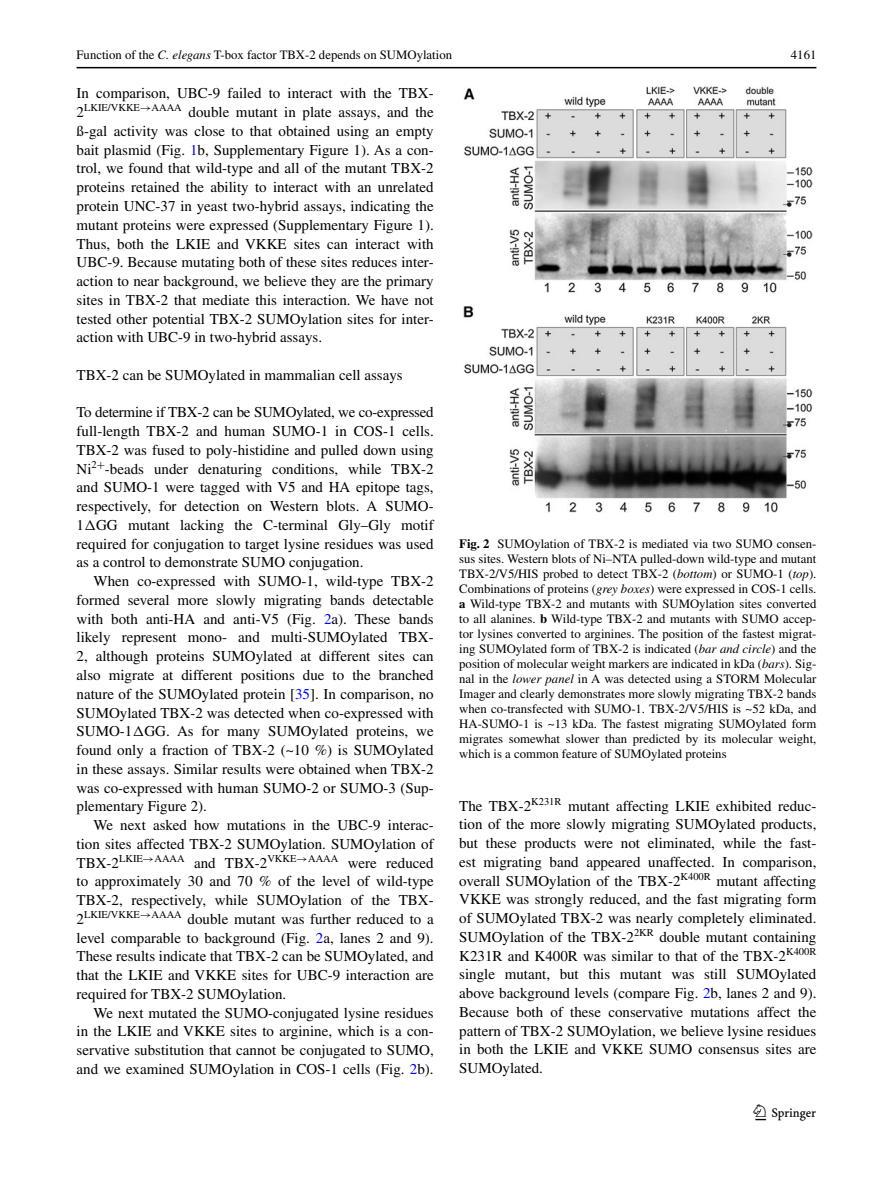
<style>
.page{position:relative;width:893px;height:1187px;background:#fff}
.page>*{position:absolute;margin:0;border:0;box-sizing:border-box;transform-origin:0 0}
.t1{font:22.5px "Springnew";color:#000}
.t2{font:15px/18.8px "Times";color:#000;text-align:justify}
.t3{font:12.75px/15px "Times";color:#000;text-align:justify}
.t4{font:10.5px "Times";color:#000}
.s1{font-style:italic}
.s2{font-size:15px}
.s3{font-family:"MTSY"}
.s4{color:#00f}
.s5{font-family:"MTGU"}
.s6{font-weight:700}
</style>
<div class="page">
<hr style="left:77px;top:67px;width:739px;height:1px;background:#000">
<img style="left:464px;top:87px;width:348px;height:425px">
<p class="t3" style="left:77px;top:48px;width:377px">Function of the <span class="s1">C. elegans</span> T-box factor TBX-2 depends on SUMOylation</p>
<p class="t3" style="left:791px;top:48px;width:27px">4161</p>
<p class="t2" style="left:77px;top:84px;width:359px">In comparison, UBC-9 failed to interact with the TBX-</p>
<p class="t4" style="left:77px;top:102px;width:84px"><span class="s2">2</span>LKIE/VKKE<span class="s3">→</span>AAAA</p>
<p class="t2" style="left:77px;top:103px;width:359px;text-indent:112px">double mutant in plate assays, and the ß-gal activity was close to that obtained using an empty bait plasmid (Fig. <span class="s4">1</span>b, Supplementary Figure 1). As a con&shy;trol, we found that wild-type and all of the mutant TBX-2 proteins retained the ability to interact with an unrelated protein UNC-37 in yeast two-hybrid assays, indicating the mutant proteins were expressed (Supplementary Figure 1).<br>Thus, both the LKIE and VKKE sites can interact with UBC-9. Because mutating both of these sites reduces inter&shy;action to near background, we believe they are the primary sites in TBX-2 that mediate this interaction. We have not tested other potential TBX-2 SUMOylation sites for inter&shy;action with UBC-9 in two-hybrid assays.</p>
<p class="t2" style="left:77px;top:365px;width:328px">TBX-2 can be SUMOylated in mammalian cell assays</p>
<p class="t2" style="left:77px;top:403px;width:359px">To determine if TBX-2 can be SUMOylated, we co-expressed full-length TBX-2 and human SUMO-1 in COS-1 cells.<br>TBX-2 was fused to poly-histidine and pulled down using Ni<sup>2</sup><sup>+</sup>-beads under denaturing conditions, while TBX-2 and SUMO-1 were tagged with V5 and HA epitope tags, respectively, for detection on Western blots. A SUMO-1<span class="s5">Δ</span>GG mutant lacking the C-terminal Gly–Gly motif required for conjugation to target lysine residues was used as a control to demonstrate SUMO conjugation.</p>
<p class="t2" style="left:77px;top:571px;width:359px;text-indent:17px">When co-expressed with SUMO-1, wild-type TBX-2 formed several more slowly migrating bands detectable with both anti-HA</p>
<p class="t2" style="left:77px;top:609px;width:359px;text-indent:127px">and anti-V5 (Fig. <span class="s4">2</span>a). These bands likely represent mono- and multi-SUMOylated TBX-2, although proteins SUMOylated at different sites can also migrate at different positions due to the branched nature of the SUMOylated protein [<span class="s4">35</span>]. In comparison, no SUMOylated TBX-2 was detected when co-expressed with SUMO-1<span class="s5">Δ</span>GG. As for many SUMOylated proteins, we found only a fraction of TBX-2 (~10 %) is SUMOylated in these assays. Similar results were obtained when TBX-2 was co-expressed with human SUMO-2 or SUMO-3 (Sup&shy;plementary Figure 2).</p>
<p class="t2" style="left:77px;top:815px;width:359px;text-align:right">We next asked how mutations in the UBC-9 interac&shy;tion sites affected TBX-2 SUMOylation. SUMOylation of</p>
<p class="t4" style="left:77px;top:852px;width:87px"><span class="s2">TBX-2</span>LKIE<span class="s3">→</span>AAAA</p>
<p class="t2" style="left:194px;top:853px;width:123px">and TBX-2<sup>VKKE</sup><sup>→</sup><sup>AAAA</sup></p>
<p class="t2" style="left:77px;top:853px;width:359px;text-indent:271px">were reduced to approximately 30 and 70 % of the level of wild-type TBX-2, respectively, while SUMOylation of the TBX-</p>
<p class="t4" style="left:77px;top:908px;width:84px"><span class="s2">2</span>LKIE/VKKE<span class="s3">→</span>AAAA</p>
<p class="t2" style="left:77px;top:909px;width:359px;text-indent:111px">double mutant was further reduced to a level comparable to background (Fig. <span class="s4">2</span>a, lanes 2 and 9).<br>These results indicate that TBX-2 can be SUMOylated, and that the LKIE and VKKE sites for UBC-9 interaction are required for TBX-2 SUMOylation.</p>
<p class="t2" style="left:77px;top:1003px;width:359px;text-indent:17px">We next mutated the SUMO-conjugated lysine residues in the LKIE and VKKE sites to arginine, which is a con&shy;servative substitution that cannot be conjugated to SUMO, and we examined SUMOylation in COS-1 cells (Fig. <span class="s4">2</span>b).</p>
<p class="t3" style="left:459px;top:536px;width:359px"><span class="s6">Fig. 2</span> SUMOylation of TBX-2 is mediated via two SUMO consen&shy;sus sites. Western blots of Ni–NTA pulled-down wild-type and mutant TBX-2/V5/HIS probed to detect TBX-2 (<span class="s1">bottom</span>) or SUMO-1 (<span class="s1">top</span>).<br>Combinations of proteins (<span class="s1">grey boxes</span>) were expressed in COS-1 cells. <span class="s6">a</span> Wild-type TBX-2 and mutants with SUMOylation sites converted to all alanines. <span class="s6">b</span> Wild-type TBX-2 and mutants with SUMO accep&shy;tor lysines converted to arginines. The position of the fastest migrat&shy;ing SUMOylated form of TBX-2 is indicated (<span class="s1">bar and circle</span>) and the position of molecular weight markers are indicated in kDa (<span class="s1">bars</span>). Sig&shy;nal in the <span class="s1">lower panel</span> in A was detected using a STORM Molecular Imager and clearly demonstrates more slowly migrating TBX-2 bands when co-transfected with SUMO-1. TBX-2/V5/HIS is ~52 kDa, and HA-SUMO-1 is ~13 kDa. The fastest migrating SUMOylated form migrates somewhat slower than predicted by its molecular weight, which is a common feature of SUMOylated proteins</p>
<p class="t2" style="left:459px;top:796px;width:359px">The TBX-2<sup>K231R</sup> mutant affecting LKIE exhibited reduc&shy;tion of the more slowly migrating SUMOylated products, but these products were not eliminated, while the fast&shy;est migrating band appeared unaffected. In comparison, overall SUMOylation of the TBX-2<sup>K400R</sup> mutant affecting VKKE was strongly reduced, and the fast migrating form of SUMOylated TBX-2 was nearly completely eliminated.<br>SUMOylation of the TBX-2<sup>2KR</sup> double mutant containing K231R and K400R was similar to that of the TBX-2<sup>K400R </sup>single mutant, but this mutant was still SUMOylated above background levels (compare Fig. <span class="s4">2</span>b, lanes 2 and 9).<br>Because both of these conservative mutations affect the pattern of TBX-2 SUMOylation, we believe lysine residues in both the LKIE and VKKE SUMO consensus sites are SUMOylated.</p>
<h1 class="t1" style="left:755px;top:1104px;width:62px">1 3</h1>
</div>
